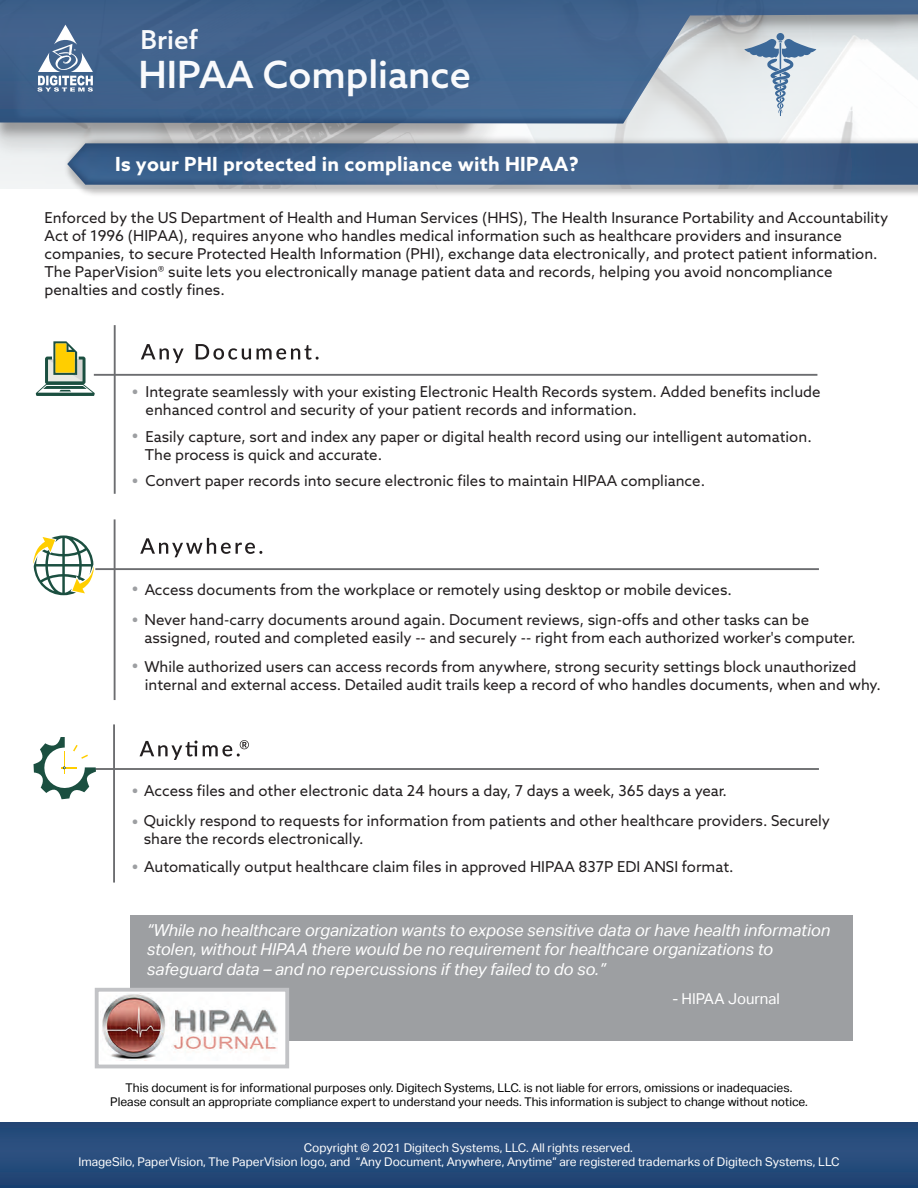
<style>
.page{position:relative;width:918px;height:1188px;background:#fff}
.page>*{position:absolute;margin:0;border:0;box-sizing:border-box;transform-origin:0 0}
.t1{font:500 37.5px "Azo Sans";color:#f9fafc}
.t2{font:500 26.1px "Azo Sans";color:#f9fafc}
.t3{font:700 19.5px "Azo Sans";letter-spacing:.015em;color:#fff}
.t4{font:italic 16.5px/19.8px "Aktiv Grotesk";color:#fff}
.t5{font:16.5px "Aktiv Grotesk";color:#9d9fa2}
.t6{font:15px/18px "Azo Sans";color:#231f20}
.t7{font:15px/18px "Azo Sans";color:#211d1e}
.t8{font:15px "Aktiv Grotesk";color:#fff}
.t9{font:12px/13.5px "Aktiv Grotesk";color:#000;text-align:center}
.t10{font:12px/14.4px "Aktiv Grotesk";color:#fff}
.s1{font-family:"Aktiv Grotesk";font-size:16.5px;color:#9d9fa2}
</style>
<div class="page">
<img style="left:18px;top:175px;width:900px;height:20px">
<img style="left:0;top:0;width:918px;height:175px">
<svg style="left:37px;top:25px;width:56px;height:67px"></svg>
<svg style="left:744px;top:33px;width:72px;height:83px;background:#c1cfda"></svg>
<div style="left:130px;top:915px;width:723px;height:125px;background:#9d9fa2"></div>
<div style="left:97px;top:990px;width:190px;height:76px;background:#fff"></div>
<img style="left:102px;top:993px;width:175px;height:67px">
<div style="left:95px;top:988px;width:194px;height:80px;border:4px solid #c2c3c6"></div>
<div style="left:0;top:1123px;width:918px;height:65px;background:#254b7b"></div>
<hr style="left:114px;top:325px;width:2px;height:169px;background:#6c6d70">
<hr style="left:94px;top:374px;width:723px;height:2px;background:#6c6d70">
<hr style="left:114px;top:519px;width:2px;height:181px;background:#6c6d70">
<hr style="left:95px;top:568px;width:724px;height:2px;background:#6c6d70">
<svg style="left:141px;top:344px;width:43px;height:19px"></svg>
<svg style="left:196px;top:344px;width:55px;height:16px"></svg>
<svg style="left:257px;top:345px;width:62px;height:15px"></svg>
<svg style="left:36px;top:341px;width:59px;height:55px"></svg>
<hr style="left:95px;top:768px;width:724px;height:2px;background:#6c6d70">
<hr style="left:113px;top:724px;width:2px;height:159px;background:#6c6d70">
<svg style="left:140px;top:740px;width:109px;height:20px"></svg>
<svg style="left:34px;top:737px;width:62px;height:62px"></svg>
<svg style="left:33px;top:535px;width:61px;height:60px"></svg>
<svg style="left:140px;top:538px;width:122px;height:19px"></svg>
<h2 class="t2" style="left:141px;top:22px;width:59px">Brief</h2>
<h1 class="t1" style="left:138px;top:50px;width:334px">HIPAA Compliance</h1>
<h3 class="t3" style="left:115px;top:151px;width:465px">Is your PHI protected in compliance with HIPAA?</h3>
<p class="t7" style="left:45px;top:208px;width:845px">Enforced by the US Department of Health and Human Services (HHS), The Health Insurance Portability and Accountability Act of 1996 (HIPAA), requires anyone who handles medical information such as healthcare providers and insurance companies, to secure Protected Health Information (PHI), exchange data electronically, and protect patient information.<br>The PaperVision® suite lets you electronically manage patient data and records, helping you avoid noncompliance penalties and costly fines.</p>
<p class="t6" style="left:132px;top:383px;width:690px"><span class="s1">•</span> Integrate seamlessly with your existing Electronic Health Records system. Added benefits include</p>
<p class="t6" style="left:132px;top:427px;width:681px"><span class="s1">•</span> Easily capture, sort and index any paper or digital health record using our intelligent automation.</p>
<p class="t6" style="left:132px;top:472px;width:574px"><span class="s1">•</span> Convert paper records into secure electronic files to maintain HIPAA compliance.</p>
<p class="t6" style="left:146px;top:401px;width:493px">enhanced control and security of your patient records and information.</p>
<p class="t6" style="left:145px;top:445px;width:239px">The process is quick and accurate.</p>
<p class="t6" style="left:132px;top:580px;width:601px"><span class="s1">•</span> Access documents from the workplace or remotely using desktop or mobile devices.</p>
<p class="t6" style="left:132px;top:611px;width:678px"><span class="s1">•</span> Never hand-carry documents around again. Document reviews, sign-offs and other tasks can be</p>
<p class="t6" style="left:132px;top:657px;width:726px"><span class="s1">•</span> While authorized users can access records from anywhere, strong security settings block unauthorized</p>
<p class="t6" style="left:144px;top:629px;width:713px">assigned, routed and completed easily -- and securely -- right from each authorized worker's computer.</p>
<p class="t6" style="left:145px;top:675px;width:737px">internal and external access. Detailed audit trails keep a record of who handles documents, when and why.</p>
<p class="t6" style="left:132px;top:781px;width:596px"><span class="s1">•</span> Access files and other electronic data 24 hours a day, 7 days a week, 365 days a year.</p>
<p class="t5" style="left:132px;top:812px;width:7px">•</p>
<p class="t6" style="left:132px;top:857px;width:603px"><span class="s1">•</span> Automatically output healthcare claim files in approved HIPAA 837P EDI ANSI format.</p>
<p class="t6" style="left:144px;top:811px;width:688px">Quickly respond to requests for information from patients and other healthcare providers. Securely share the records electronically.</p>
<p class="t4" style="left:147px;top:920px;width:685px">“While no healthcare organization wants to expose sensitive data or have health information stolen, without HIPAA there would be no requirement for healthcare organizations to safeguard data – and no repercussions if they failed to do so.”</p>
<p class="t8" style="left:672px;top:990px;width:109px">- HIPAA Journal</p>
<p class="t9" style="left:110px;top:1081px;width:699px">This document is for informational purposes only. Digitech Systems, LLC. is not liable for errors, omissions or inadequacies.<br>Please consult an appropriate compliance expert to understand your needs. This information is subject to change without notice.</p>
<p class="t10" style="left:78px;top:1140px;width:763px;text-indent:225px">Copyright © 2021 Digitech Systems, LLC. All rights reserved.<br>ImageSilo, PaperVision, The PaperVision logo, and “Any Document, Anywhere, Anytime” are registered trademarks of Digitech Systems, LLC</p>
</div>
